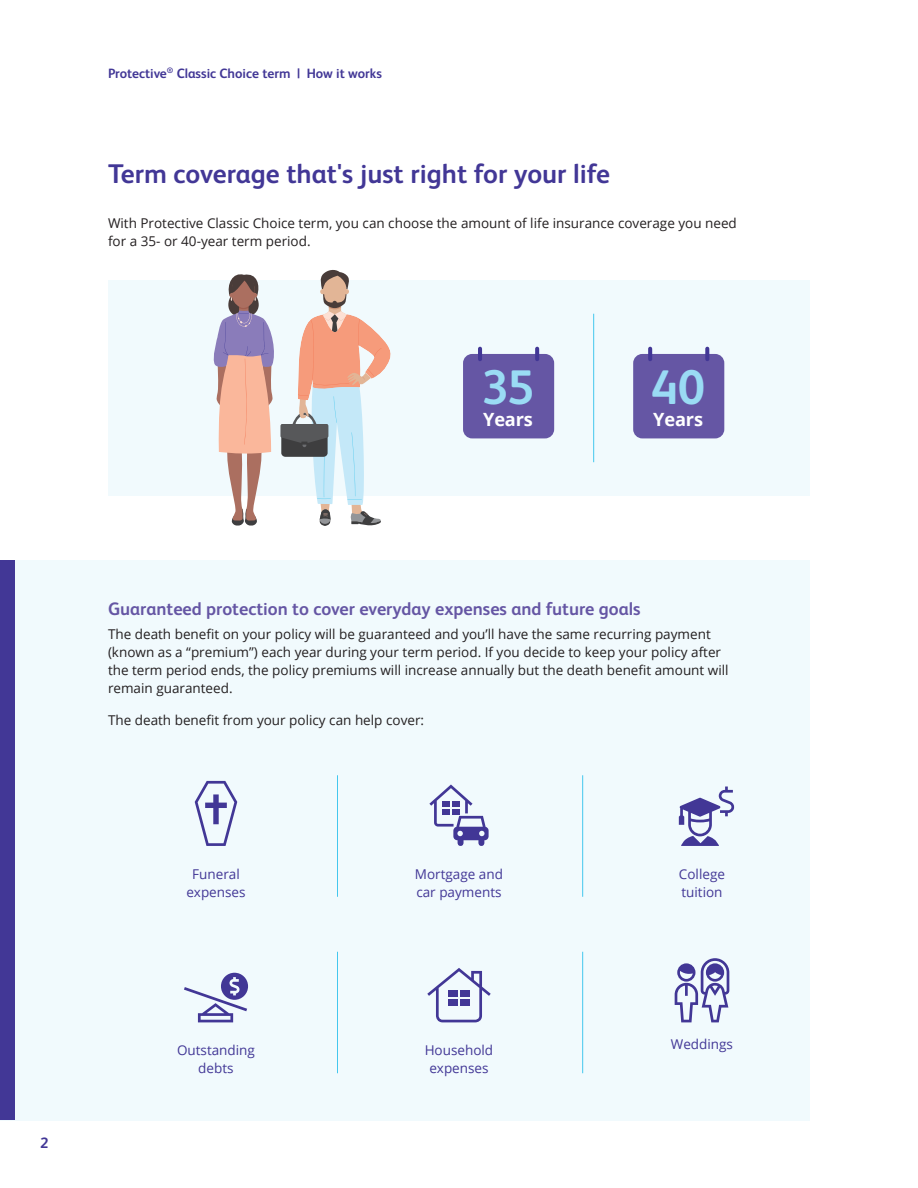
<style>
.page{position:relative;width:918px;height:1188px;background:#fff}
.page>*{position:absolute;margin:0;border:0;box-sizing:border-box;transform-origin:0 0}
.Axis_Labels{font:700 48.6px "FS Albert";color:#9adbf4}
.Section_Headline_No{font:700 27px "FS Albert Pro";color:#423796}
.Chart_Graphic_Copy{font:700 18.15px "Open Sans";letter-spacing:-.01em;color:#fff}
.Section_Subhead{font:700 18px "FS Albert Pro";color:#6556a4}
.t1{font:700 15px "FS Albert";color:#423796}
.Body_Copy{font:13.5px/18px "Open Sans";color:#231f20}
.Section_Subhead-2{font:13.5px/18px "Open Sans";color:#423796;text-align:center}
.t2{font:700 13.5px "FS Albert";color:#423796}
</style>
<div class="page">
<div style="left:0;top:560px;width:810px;height:560px;background:#f1fafd"></div>
<div style="left:0;top:560px;width:14px;height:560px;background:#423796"></div>
<hr style="left:582px;top:775px;width:1px;height:122px;background:#44c7ee">
<hr style="left:582px;top:952px;width:1px;height:121px;background:#44c7ee">
<hr style="left:337px;top:775px;width:1px;height:122px;background:#44c7ee">
<hr style="left:337px;top:952px;width:1px;height:121px;background:#44c7ee">
<div style="left:108px;top:280px;width:702px;height:216px;background:#f1fafd"></div>
<div style="left:463px;top:354px;width:91px;height:84px;background:#6556a4;border-radius:9px"></div>
<hr style="left:478px;top:349px;width:4px;height:10px;background:#423796">
<hr style="left:535px;top:349px;width:4px;height:10px;background:#423796">
<div style="left:633px;top:354px;width:91px;height:84px;background:#6556a4;border-radius:9px"></div>
<hr style="left:648px;top:349px;width:4px;height:10px;background:#423796">
<hr style="left:705px;top:349px;width:4px;height:10px;background:#423796">
<hr style="left:593px;top:314px;width:1px;height:148px;background:#44c7ee">
<svg style="left:213px;top:269px;width:178px;height:257px"></svg>
<svg style="left:429px;top:785px;width:60px;height:61px"></svg>
<div style="left:442px;top:801px;width:8px;height:5px;background:#423796"></div>
<div style="left:452px;top:801px;width:8px;height:5px;background:#423796"></div>
<div style="left:452px;top:809px;width:8px;height:5px;background:#423796"></div>
<div style="left:442px;top:809px;width:8px;height:5px;background:#423796"></div>
<svg style="left:427px;top:968px;width:64px;height:54px"></svg>
<div style="left:460px;top:990px;width:10px;height:7px;background:#423796"></div>
<div style="left:448px;top:990px;width:10px;height:7px;background:#423796"></div>
<div style="left:448px;top:999px;width:10px;height:7px;background:#423796"></div>
<div style="left:460px;top:999px;width:10px;height:7px;background:#423796"></div>
<svg style="left:195px;top:781px;width:42px;height:65px"></svg>
<svg style="left:184px;top:973px;width:64px;height:49px"></svg>
<svg style="left:675px;top:958px;width:54px;height:64px"></svg>
<svg style="left:679px;top:787px;width:56px;height:59px"></svg>
<p class="t2" style="left:108px;top:64px;width:275px">Protective<sup>®</sup> Classic Choice term | How it works</p>
<p class="Section_Headline_No" style="left:108px;top:155px;width:504px">Term coverage that's just right for your life</p>
<p class="Body_Copy" style="left:108px;top:214px;width:630px">With Protective Classic Choice term, you can choose the amount of life insurance coverage you need for a 35- or 40-year term period.</p>
<p class="Axis_Labels" style="left:482px;top:354px;width:54px">35</p>
<p class="Chart_Graphic_Copy" style="left:483px;top:407px;width:51px">Years</p>
<p class="Axis_Labels" style="left:651px;top:354px;width:55px">40</p>
<p class="Chart_Graphic_Copy" style="left:653px;top:407px;width:51px">Years</p>
<p class="t1" style="left:40px;top:1132px;width:10px">2</p>
<p class="Section_Subhead" style="left:108px;top:596px;width:534px">Guaranteed protection to cover everyday expenses and future goals</p>
<p class="Body_Copy" style="left:108px;top:625px;width:622px">The death benefit on your policy will be guaranteed and you’ll have the same recurring payment (known as a “premium”) each year during your term period. If you decide to keep your policy after the term period ends, the policy premiums will increase annually but the death benefit amount will remain guaranteed.</p>
<p class="Body_Copy" style="left:108px;top:711px;width:318px">The death benefit from your policy can help cover:</p>
<p class="Section_Subhead-2" style="left:186px;top:865px;width:61px">Funeral expenses</p>
<p class="Section_Subhead-2" style="left:177px;top:1041px;width:79px">Outstanding debts</p>
<p class="Section_Subhead-2" style="left:415px;top:865px;width:90px;text-align:left">Mortgage and car payments</p>
<p class="Section_Subhead-2" style="left:425px;top:1041px;width:70px">Household expenses</p>
<p class="Section_Subhead-2" style="left:679px;top:865px;width:48px;text-align:left">College tuition</p>
<p class="Section_Subhead-2" style="left:671px;top:1035px;width:64px">Weddings</p>
</div>
